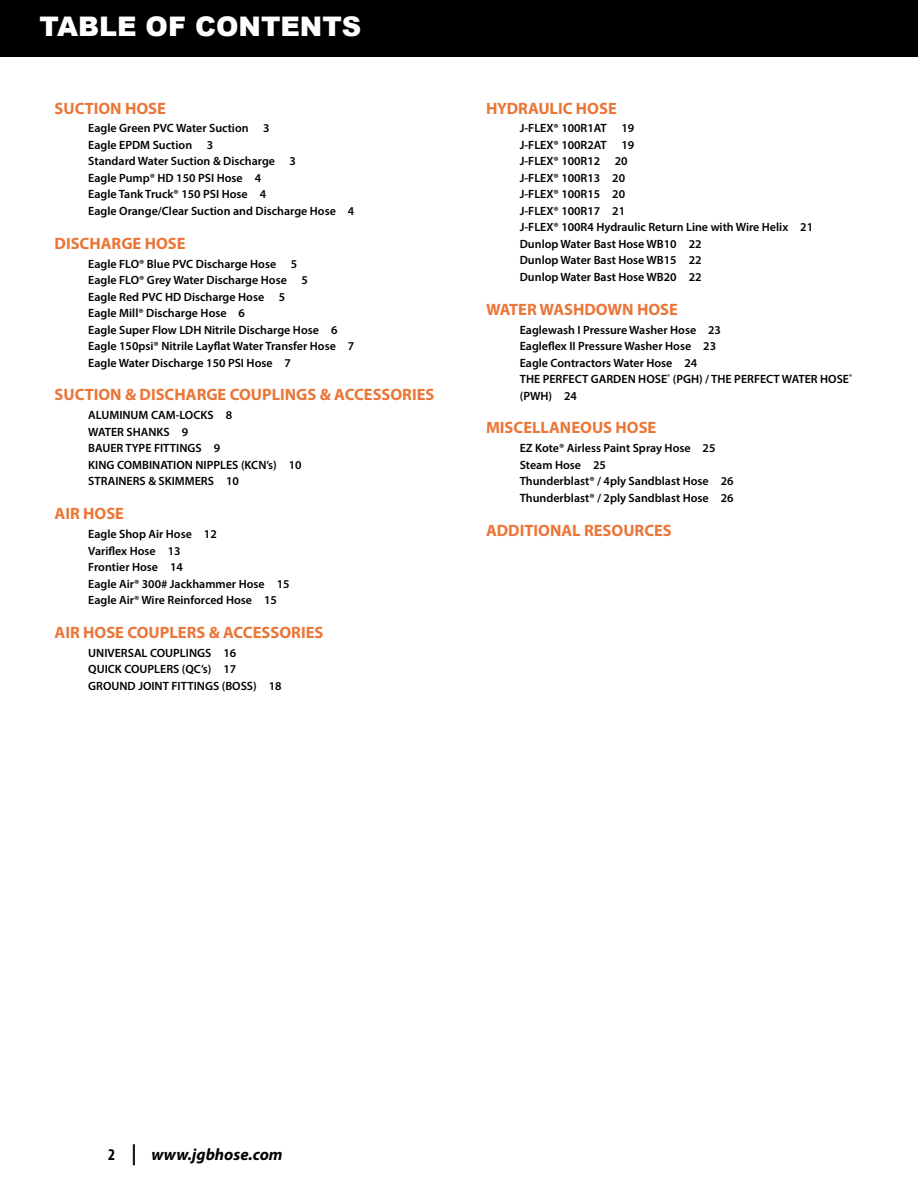
<style>
.page{position:relative;width:918px;height:1188px;background:#fff}
.page>*{position:absolute;margin:0;border:0;box-sizing:border-box;transform-origin:0 0}
.t1{font:900 27px "Arial";color:#fff}
.t2{font:700 16.5px "Myriad Pro";color:#ea7638}
.t3{font:italic 700 16.5px "Myriad Pro";color:#000}
.t4{font:600 12px/16.5px "Myriad Pro";color:#000}
.s1{font-style:normal;font-stretch:condensed}
.s2{font-style:normal;font-stretch:condensed;font-size:21px}
</style>
<div class="page">
<div style="left:0;top:0;width:918px;height:56px;background:#000"></div>
<h1 class="t1" style="left:39px;top:7px;width:324px">TABLE OF CONTENTS</h1>
<h2 class="t2" style="left:55px;top:97px;width:113px">SUCTION HOSE</h2>
<p class="t4" style="left:88px;top:120px;width:268px">Eagle Green PVC Water Suction 3<br>Eagle EPDM Suction 3<br>Standard Water Suction &amp; Discharge 3<br>Eagle Pump® HD 150 PSI Hose 4<br>Eagle Tank Truck® 150 PSI Hose 4<br>Eagle Orange/Clear Suction and Discharge Hose 4</p>
<h2 class="t2" style="left:55px;top:232px;width:133px">DISCHARGE HOSE</h2>
<p class="t4" style="left:88px;top:255px;width:268px">Eagle FLO® Blue PVC Discharge Hose 5<br>Eagle FLO® Grey Water Discharge Hose 5<br>Eagle Red PVC HD Discharge Hose 5<br>Eagle Mill® Discharge Hose 6<br>Eagle Super Flow LDH Nitrile Discharge Hose 6<br>Eagle 150psi® Nitrile Layflat Water Transfer Hose 7<br>Eagle Water Discharge 150 PSI Hose 7</p>
<h2 class="t2" style="left:55px;top:384px;width:381px">SUCTION &amp; DISCHARGE COUPLINGS &amp; ACCESSORIES</h2>
<p class="t4" style="left:88px;top:407px;width:215px">ALUMINUM CAM-LOCKS 8<br>WATER SHANKS 9<br>BAUER TYPE FITTINGS 9<br>KING COMBINATION NIPPLES (KCN’s) 10<br>STRAINERS &amp; SKIMMERS 10</p>
<h2 class="t2" style="left:55px;top:503px;width:71px">AIR HOSE</h2>
<p class="t4" style="left:88px;top:525px;width:203px">Eagle Shop Air Hose 12<br>Variflex Hose 13<br>Frontier Hose 14<br>Eagle Air® 300# Jackhammer Hose 15<br>Eagle Air® Wire Reinforced Hose 15</p>
<h2 class="t2" style="left:55px;top:621px;width:270px">AIR HOSE COUPLERS &amp; ACCESSORIES</h2>
<p class="t4" style="left:88px;top:644px;width:195px">UNIVERSAL COUPLINGS 16<br>QUICK COUPLERS (QC’s) 17<br>GROUND JOINT FITTINGS (BOSS) 18</p>
<h2 class="t2" style="left:486px;top:97px;width:132px">HYDRAULIC HOSE</h2>
<p class="t4" style="left:520px;top:120px;width:295px">J-FLEX® 100R1AT 19<br>J-FLEX® 100R2AT 19<br>J-FLEX® 100R12 20<br>J-FLEX® 100R13 20<br>J-FLEX® 100R15 20<br>J-FLEX® 100R17 21<br>J-FLEX® 100R4 Hydraulic Return Line with Wire Helix 21<br>Dunlop Water Bast Hose WB10 22<br>Dunlop Water Bast Hose WB15 22<br>Dunlop Water Bast Hose WB20 22</p>
<h2 class="t2" style="left:486px;top:298px;width:193px">WATER WASHDOWN HOSE</h2>
<p class="t4" style="left:520px;top:321px;width:334px">Eaglewash I Pressure Washer Hose 23<br>Eagleflex II Pressure Washer Hose 23<br>Eagle Contractors Water Hose 24<br>THE PERFECT GARDEN HOSE<sup>®</sup> (PGH) / THE PERFECT WATER HOSE<sup>® </sup>(PWH) 24</p>
<h2 class="t2" style="left:486px;top:417px;width:172px">MISCELLANEOUS HOSE</h2>
<p class="t4" style="left:520px;top:440px;width:215px">EZ Kote® Airless Paint Spray Hose 25<br>Steam Hose 25<br>Thunderblast® / 4ply Sandblast Hose 26<br>Thunderblast® / 2ply Sandblast Hose 26</p>
<h2 class="t2" style="left:486px;top:519px;width:187px">ADDITIONAL RESOURCES</h2>
<h2 class="t3" style="left:108px;top:1144px;width:176px"><span class="s1">2</span> <span class="s2">|</span> www.jgbhose.com</h2>
</div>
